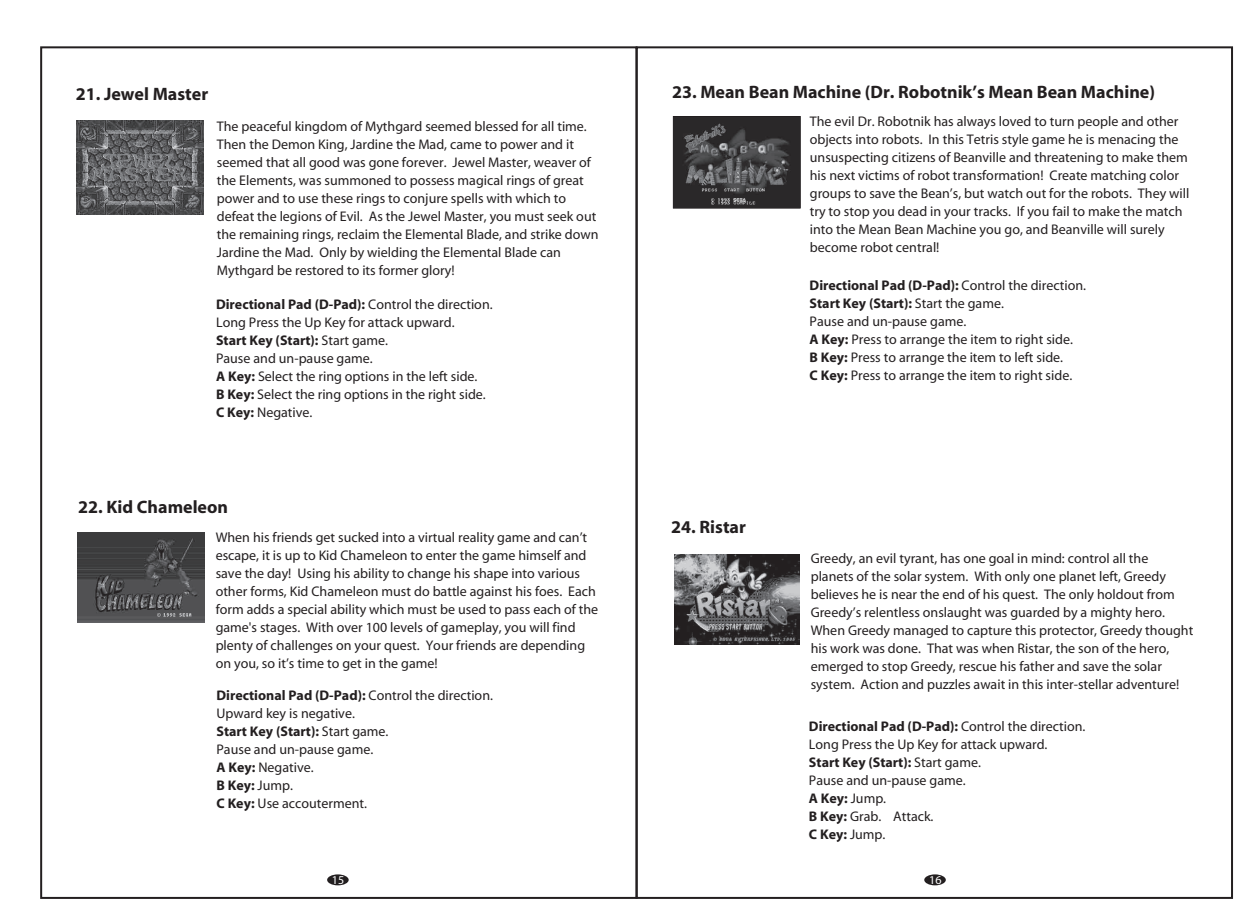
<style>
.page{position:relative;width:1257px;height:916px;background:#fff}
.page>*{position:absolute;margin:0;border:0;box-sizing:border-box;transform-origin:0 0}
.t1{font:700 18px "Myriad";color:#231f20}
.t2{font:14px/18px "Myriad";color:#231f20}
.t3{font:12px "Myriad";color:#fff}
.s1{font-weight:700}
</style>
<div class="page">
<img style="left:77px;top:120px;width:127px;height:95px">
<div style="left:673px;top:116px;width:127px;height:92px;border:2px solid #231f20"></div>
<img style="left:674px;top:117px;width:125px;height:90px">
<img style="left:77px;top:532px;width:127px;height:90px">
<img style="left:674px;top:554px;width:126px;height:90px">
<div style="left:327px;top:874px;width:22px;height:11px;background:#231f20;border-radius:50%"></div>
<div style="left:924px;top:874px;width:22px;height:11px;background:#231f20;border-radius:50%"></div>
<p class="t1" style="left:76px;top:84px;width:134px">21. Jewel Master</p>
<p class="t2" style="left:217px;top:118px;width:383px">The peaceful kingdom of Mythgard seemed blessed for all time.<br>Then the Demon King, Jardine the Mad, came to power and it seemed that all good was gone forever. Jewel Master, weaver of the Elements, was summoned to possess magical rings of great power and to use these rings to conjure spells with which to defeat the legions of Evil. As the Jewel Master, you must seek out the remaining rings, reclaim the Elemental Blade, and strike down Jardine the Mad. Only by wielding the Elemental Blade can Mythgard be restored to its former glory!</p>
<p class="t2" style="left:216px;top:296px;width:278px"><span class="s1">Directional Pad (D-Pad):</span> Control the direction.<br>Long Press the Up Key for attack upward.<br><span class="s1">Start Key (Start):</span> Start game.<br>Pause and un-pause game.<br><span class="s1">A Key:</span> Select the ring options in the left side.<br><span class="s1">B Key:</span> Select the ring options in the right side.<br><span class="s1">C Key:</span> Negative.</p>
<p class="t1" style="left:78px;top:498px;width:151px">22. Kid Chameleon</p>
<p class="t2" style="left:216px;top:528px;width:384px">When his friends get sucked into a virtual reality game and can’t escape, it is up to Kid Chameleon to enter the game himself and save the day! Using his ability to change his shape into various other forms, Kid Chameleon must do battle against his foes. Each form adds a special ability which must be used to pass each of the game's stages. With over 100 levels of gameplay, you will find plenty of challenges on your quest. Your friends are depending on you, so it’s time to get in the game!</p>
<p class="t2" style="left:216px;top:686px;width:278px"><span class="s1">Directional Pad (D-Pad):</span> Control the direction.<br>Upward key is negative.<br><span class="s1">Start Key (Start):</span> Start game.<br>Pause and un-pause game.<br><span class="s1">A Key:</span> Negative.<br><span class="s1">B Key:</span> Jump.<br><span class="s1">C Key:</span> Use accouterment.</p>
<p class="t1" style="left:672px;top:82px;width:484px">23. Mean Bean Machine (Dr. Robotnik’s Mean Bean Machine)</p>
<p class="t1" style="left:671px;top:517px;width:76px">24. Ristar</p>
<p class="t2" style="left:810px;top:112px;width:381px">The evil Dr. Robotnik has always loved to turn people and other objects into robots. In this Tetris style game he is menacing the unsuspecting citizens of Beanville and threatening to make them his next victims of robot transformation! Create matching color groups to save the Bean’s, but watch out for the robots. They will try to stop you dead in your tracks. If you fail to make the match into the Mean Bean Machine you go, and Beanville will surely become robot central!</p>
<p class="t2" style="left:809px;top:277px;width:278px"><span class="s1">Directional Pad (D-Pad):</span> Control the direction.<br><span class="s1">Start Key (Start):</span> Start the game.<br>Pause and un-pause game.<br><span class="s1">A Key:</span> Press to arrange the item to right side.<br><span class="s1">B Key:</span> Press to arrange the item to left side.<br><span class="s1">C Key:</span> Press to arrange the item to right side.</p>
<p class="t2" style="left:811px;top:550px;width:384px">Greedy, an evil tyrant, has one goal in mind: control all the planets of the solar system. With only one planet left, Greedy believes he is near the end of his quest. The only holdout from Greedy’s relentless onslaught was guarded by a mighty hero.<br>When Greedy managed to capture this protector, Greedy thought his work was done. That was when Ristar, the son of the hero, emerged to stop Greedy, rescue his father and save the solar system. Action and puzzles await in this inter-stellar adventure!</p>
<p class="t2" style="left:809px;top:718px;width:278px"><span class="s1">Directional Pad (D-Pad):</span> Control the direction.<br>Long Press the Up Key for attack upward.<br><span class="s1">Start Key (Start):</span> Start game.<br>Pause and un-pause game.<br><span class="s1">A Key:</span> Jump.<br><span class="s1">B Key:</span> Grab. Attack.<br><span class="s1">C Key:</span> Jump.</p>
<p class="t3" style="left:332px;top:874px;width:14px">15</p>
<p class="t3" style="left:929px;top:874px;width:14px">16</p>
</div>
